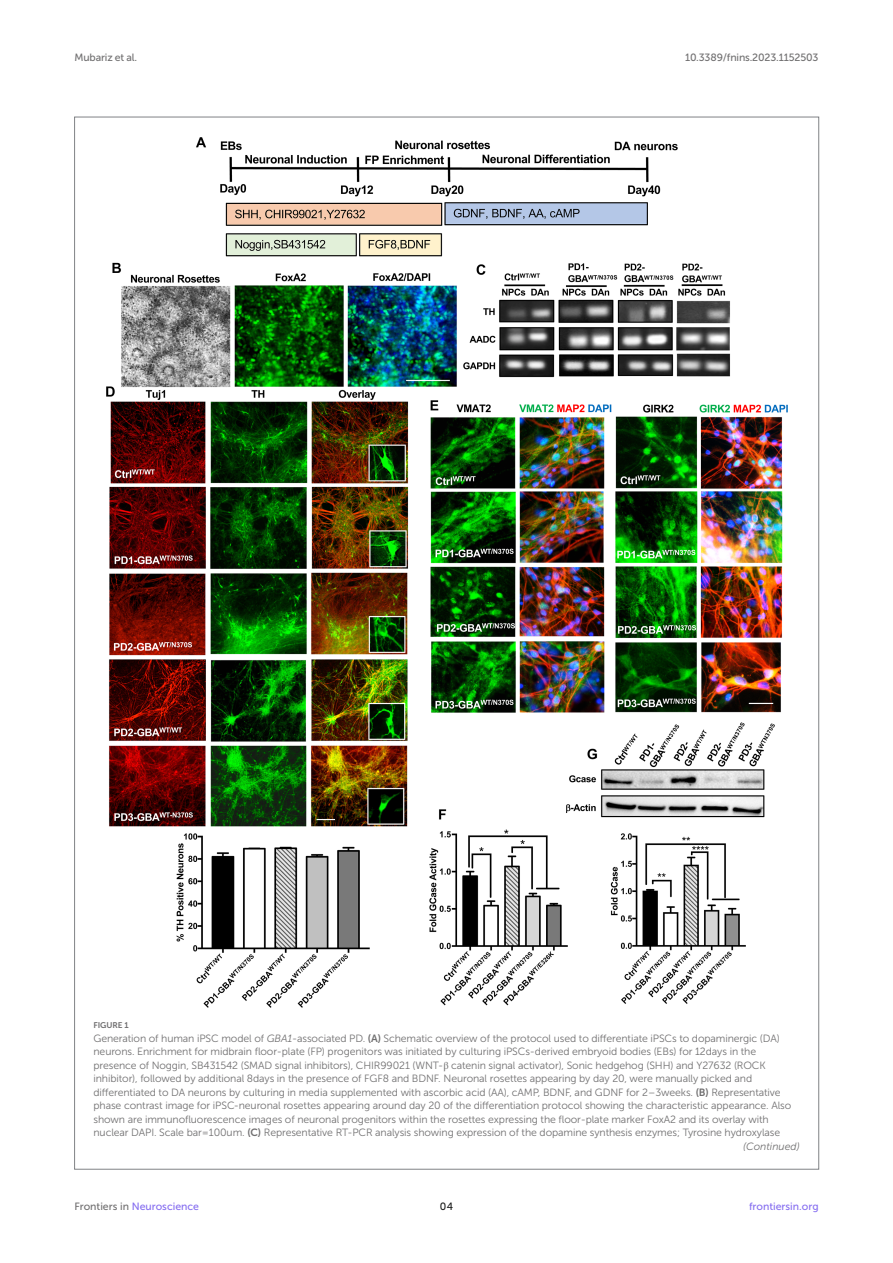
<style>
.page{position:relative;width:893px;height:1263px;background:#fff}
.page>*{position:absolute;margin:0;border:0;box-sizing:border-box;transform-origin:0 0}
.FIG_LEG{font:10.5px/13.5px "Museo Sans 300";letter-spacing:-.01em;color:#706f70}
.t1{font:10.5px "Museo Sans 500";letter-spacing:-.015em;color:#706f70}
.t2{font:10.5px "Museo Sans 500";color:#856df0}
.FIG_Continued{font:italic 10.5px "Museo Sans 300";color:#706f70}
.t3{font:10.5px "Museo Sans 500";color:#1b1c1b}
.FIG_HD{font:8.25px "Museo Sans 700";letter-spacing:-.01em;color:#706f70}
.s1{font-style:italic}
.s2{font-family:"Museo Sans 700"}
.s3{font-family:"STIX General"}
.s4{color:#706f70}
</style>
<div class="page">
<img style="left:106px;top:137px;width:682px;height:871px">
<p class="t1" style="left:74px;top:51px;width:64px">Mubariz et al.</p>
<p class="t1" style="left:685px;top:51px;width:135px">10.3389/fnins.2023.1152503</p>
<p class="FIG_HD" style="left:94px;top:1020px;width:37px">FIGURE 1</p>
<p class="FIG_LEG" style="left:94px;top:1031px;width:699px">Generation of human iPSC model of <span class="s1">GBA1</span>-associated PD. <span class="s2">(A)</span> Schematic overview of the protocol used to differentiate iPSCs to dopaminergic (DA) neurons. Enrichment for midbrain floor-plate (FP) progenitors was initiated by culturing iPSCs-derived embryoid bodies (EBs) for 12 days in the presence of Noggin, SB431542 (SMAD signal inhibitors), CHIR99021 (WNT-<span class="s3">β</span> catenin signal activator), Sonic hedgehog (SHH) and Y27632 (ROCK inhibitor), followed by additional 8 days in the presence of FGF8 and BDNF. Neuronal rosettes appearing by day 20, were manually picked and differentiated to DA neurons by culturing in media supplemented with ascorbic acid (AA), cAMP, BDNF, and GDNF for 2–3 weeks. <span class="s2">(B)</span> Representative phase contrast image for iPSC-neuronal rosettes appearing around day 20 of the differentiation protocol showing the characteristic appearance. Also shown are immunofluorescence images of neuronal progenitors within the rosettes expressing the floor-plate marker FoxA2 and its overlay with nuclear DAPI. Scale bar = 100um. <span class="s2">(C)</span> Representative RT-PCR analysis showing expression of the dopamine synthesis enzymes; Tyrosine hydroxylase</p>
<p class="FIG_Continued" style="left:743px;top:1141px;width:58px">(Continued)</p>
<p class="t2" style="left:74px;top:1200px;width:126px"><span class="s4">Frontiers in</span> Neuroscience</p>
<p class="t3" style="left:440px;top:1200px;width:15px">04</p>
<p class="t2" style="left:749px;top:1200px;width:71px">frontiersin.org</p>
</div>
